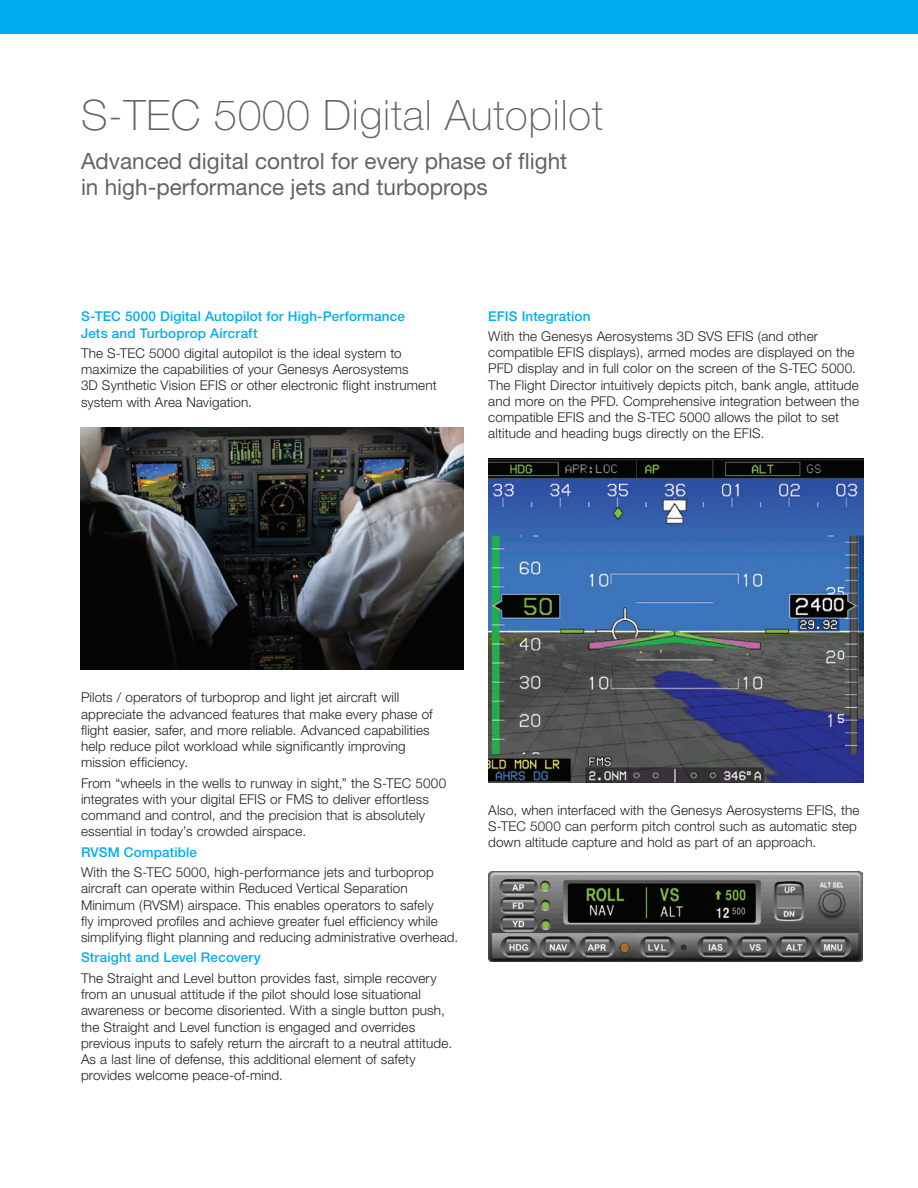
<style>
.page{position:relative;width:918px;height:1188px;background:#fff}
.page>*{position:absolute;margin:0;border:0;box-sizing:border-box;transform-origin:0 0}
.t1{font:100 42px "Helvetica Neue";letter-spacing:.02em;color:#636366}
.t2{font:22.5px/25.5px "Helvetica Neue";color:#636366}
.t3{font:300 13.5px/16.2px "Helvetica Neue";letter-spacing:.01em;color:#231f20}
.t4{font:500 13.5px/16.2px "Helvetica Neue";letter-spacing:.01em;color:#00aeef}
</style>
<div class="page">
<div style="left:0;top:0;width:918px;height:34px;background:#00aeef"></div>
<img style="left:488px;top:458px;width:376px;height:325px">
<img style="left:488px;top:871px;width:375px;height:91px">
<img style="left:81px;top:427px;width:383px;height:242px">
<h1 class="t1" style="left:81px;top:91px;width:523px">S-TEC 5000 Digital Autopilot</h1>
<h2 class="t2" style="left:81px;top:148px;width:488px">Advanced digital control for every phase of flight in high-performance jets and turboprops</h2>
<p class="t4" style="left:81px;top:308px;width:326px">S-TEC 5000 Digital Autopilot for High-Performance<br>Jets and Turboprop Aircraft</p>
<p class="t3" style="left:81px;top:345px;width:357px">The S-TEC 5000 digital autopilot is the ideal system to maximize the capabilities of your Genesys Aerosystems<br>3D Synthetic Vision EFIS or other electronic flight instrument system with Area Navigation.</p>
<p class="t4" style="left:488px;top:308px;width:104px">EFIS Integration</p>
<p class="t3" style="left:488px;top:328px;width:372px">With the Genesys Aerosystems 3D SVS EFIS (and other compatible EFIS displays), armed modes are displayed on the PFD display and in full color on the screen of the S-TEC 5000.<br>The Flight Director intuitively depicts pitch, bank angle, attitude and more on the PFD. Comprehensive integration between the compatible EFIS and the S-TEC 5000 allows the pilot to set altitude and heading bugs directly on the EFIS.</p>
<p class="t3" style="left:81px;top:689px;width:353px">Pilots / operators of turboprop and light jet aircraft will appreciate the advanced features that make every phase of flight easier, safer, and more reliable. Advanced capabilities help reduce pilot workload while significantly improving mission efficiency.</p>
<p class="t3" style="left:81px;top:775px;width:367px">From “wheels in the wells to runway in sight,” the S-TEC 5000 integrates with your digital EFIS or FMS to deliver effortless command and control, and the precision that is absolutely essential in today’s crowded airspace.</p>
<p class="t4" style="left:81px;top:844px;width:118px">RVSM Compatible</p>
<p class="t3" style="left:81px;top:864px;width:379px">With the S-TEC 5000, high-performance jets and turboprop aircraft can operate within Reduced Vertical Separation Minimum (RVSM) airspace. This enables operators to safely<br>fly improved profiles and achieve greater fuel efficiency while simplifying flight planning and reducing administrative overhead.</p>
<p class="t4" style="left:81px;top:949px;width:181px">Straight and Level Recovery</p>
<p class="t3" style="left:81px;top:970px;width:373px">The Straight and Level button provides fast, simple recovery from an unusual attitude if the pilot should lose situational awareness or become disoriented. With a single button push, the Straight and Level function is engaged and overrides previous inputs to safely return the aircraft to a neutral attitude.<br>As a last line of defense, this additional element of safety provides welcome peace-of-mind.</p>
<p class="t3" style="left:488px;top:802px;width:373px">Also, when interfaced with the Genesys Aerosystems EFIS, the<br>S-TEC 5000 can perform pitch control such as automatic step down altitude capture and hold as part of an approach.</p>
</div>
